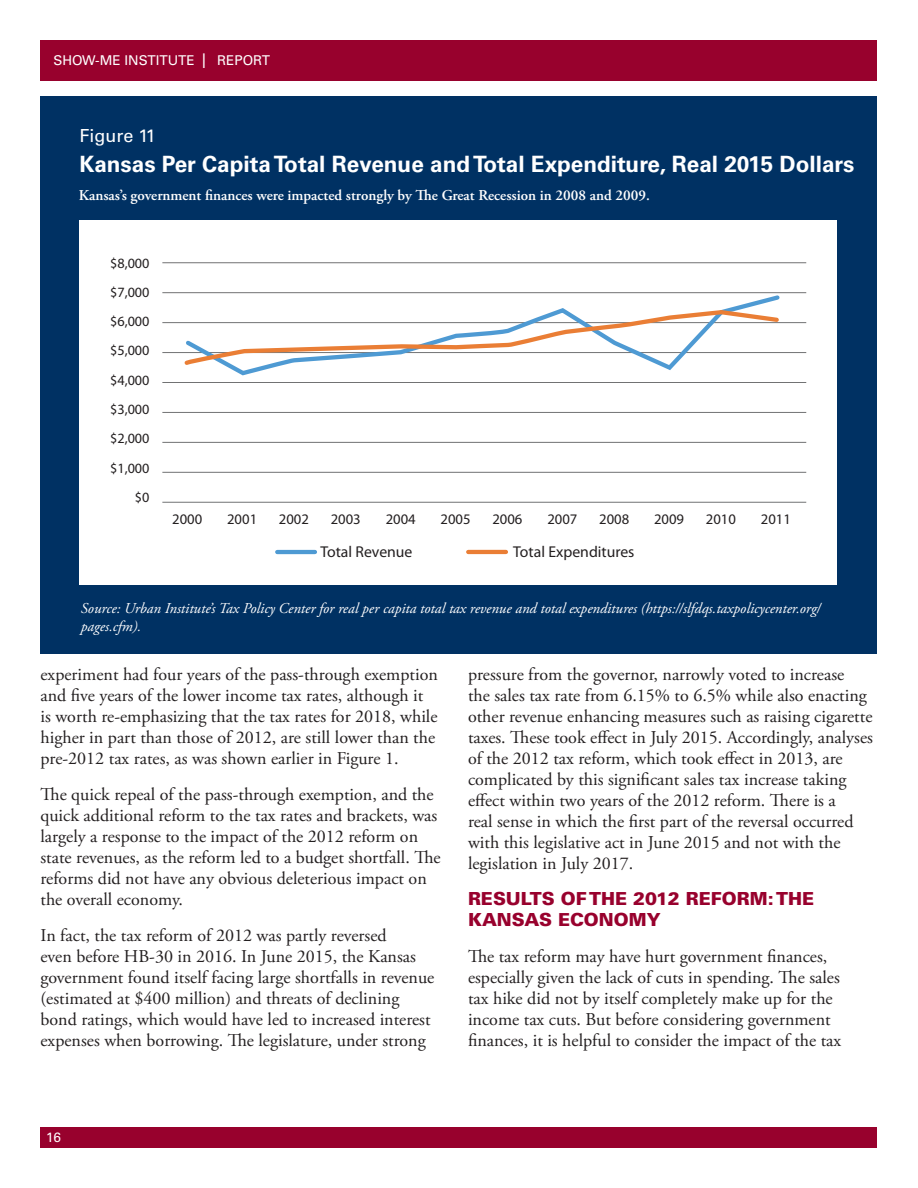
<style>
.page{position:relative;width:918px;height:1188px;background:#fff}
.page>*{position:absolute;margin:0;border:0;box-sizing:border-box;transform-origin:0 0}
.Pull_Quote_Left{font:700 22.5px "Univers LT Std";color:#fff}
.t1{font:18px/21px "Adobe Garamond Pro";color:#231f20}
.t2{font:900 18px/21px "Univers LT Std";color:#98012d}
.Pull_Quote_Left-2{font:18px "Univers LT Std";color:#fff}
.t3{font:15.75px "Myriad Pro";color:#231f20}
.Pull_Quote_Left-3{font:italic 15px/18px "Adobe Garamond Pro";color:#fff}
.Pull_Quote_Left-4{font:600 15px "Adobe Garamond Pro";color:#fff}
.t4{font:14.7px "Myriad Pro";color:#231f20}
.t5{font:14.25px/29.2px "Myriad Pro";color:#231f20;text-align:right}
.t6{font:13.5px "Univers LT Std";color:#fff}
.s1{font-size:20.25px}
</style>
<div class="page">
<div style="left:40px;top:40px;width:838px;height:41px;background:#98012d"></div>
<div style="left:40px;top:1127px;width:838px;height:21px;background:#98012d"></div>
<div style="left:40px;top:96px;width:838px;height:557px;background:#003163"></div>
<div style="left:79px;top:221px;width:758px;height:358px;background:#fff"></div>
<hr style="left:162px;top:262px;width:644px;height:1px;background:#717273">
<hr style="left:162px;top:292px;width:644px;height:1px;background:#717273">
<hr style="left:162px;top:322px;width:644px;height:1px;background:#717273">
<hr style="left:162px;top:352px;width:644px;height:1px;background:#717273">
<hr style="left:162px;top:382px;width:644px;height:1px;background:#717273">
<hr style="left:162px;top:412px;width:644px;height:1px;background:#717273">
<hr style="left:162px;top:442px;width:644px;height:1px;background:#717273">
<hr style="left:162px;top:472px;width:644px;height:1px;background:#717273">
<hr style="left:162px;top:502px;width:644px;height:1px;background:#717273">
<hr style="left:277px;top:550px;width:38px;height:4px;background:#4e9ad3">
<hr style="left:468px;top:550px;width:38px;height:4px;background:#ea7e35">
<svg style="left:182px;top:292px;width:601px;height:84px"></svg>
<svg style="left:181px;top:308px;width:601px;height:60px"></svg>
<p class="t6" style="left:54px;top:53px;width:218px">SHOW-ME INSTITUTE <span class="s1">I</span> REPORT</p>
<p class="Pull_Quote_Left-2" style="left:79px;top:125px;width:78px">Figure 11</p>
<p class="Pull_Quote_Left" style="left:79px;top:150px;width:777px">Kansas Per Capita Total Revenue and Total Expenditure, Real 2015 Dollars</p>
<p class="Pull_Quote_Left-4" style="left:79px;top:187px;width:573px">Kansas’s government finances were impacted strongly by The Great Recession in 2008 and 2009.</p>
<p class="t5" style="left:110px;top:248px;width:41px">$8,000 $7,000 $6,000 $5,000 $4,000 $3,000 $2,000 $1,000 $0</p>
<p class="t4" style="left:172px;top:510px;width:32px">2000</p>
<p class="t4" style="left:227px;top:510px;width:32px">2001</p>
<p class="t4" style="left:279px;top:510px;width:32px">2002</p>
<p class="t4" style="left:331px;top:510px;width:32px">2003</p>
<p class="t4" style="left:386px;top:510px;width:32px">2004</p>
<p class="t4" style="left:441px;top:510px;width:32px">2005</p>
<p class="t4" style="left:492px;top:510px;width:32px">2006</p>
<p class="t4" style="left:547px;top:510px;width:32px">2007</p>
<p class="t4" style="left:599px;top:510px;width:32px">2008</p>
<p class="t4" style="left:654px;top:510px;width:32px">2009</p>
<p class="t4" style="left:706px;top:510px;width:32px">2010</p>
<p class="t4" style="left:761px;top:510px;width:32px">2011</p>
<p class="t3" style="left:320px;top:542px;width:94px">Total Revenue</p>
<p class="t3" style="left:513px;top:542px;width:123px">Total Expenditures</p>
<p class="Pull_Quote_Left-3" style="left:81px;top:600px;width:741px">Source: Urban Institute’s Tax Policy Center for real per capita total tax revenue and total expenditures (https://slfdqs.taxpolicycenter.org/ pages.cfm).</p>
<p class="t1" style="left:40px;top:664px;width:399px">experiment had four years of the pass-through exemption and five years of the lower income tax rates, although it is worth re-emphasizing that the tax rates for 2018, while higher in part than those of 2012, are still lower than the pre-2012 tax rates, as was shown earlier in Figure 1.</p>
<p class="t1" style="left:40px;top:784px;width:402px">The quick repeal of the pass-through exemption, and the quick additional reform to the tax rates and brackets, was largely a response to the impact of the 2012 reform on state revenues, as the reform led to a budget shortfall. The reforms did not have any obvious deleterious impact on the overall economy.</p>
<p class="t1" style="left:40px;top:925px;width:395px">In fact, the tax reform of 2012 was partly reversed<br>even before HB-30 in 2016. In June 2015, the Kansas government found itself facing large shortfalls in revenue (estimated at $400 million) and threats of declining bond ratings, which would have led to increased interest expenses when borrowing. The legislature, under strong</p>
<p class="t1" style="left:468px;top:664px;width:406px">pressure from the governor, narrowly voted to increase<br>the sales tax rate from 6.15% to 6.5% while also enacting other revenue enhancing measures such as raising cigarette taxes. These took effect in July 2015. Accordingly, analyses of the 2012 tax reform, which took effect in 2013, are complicated by this significant sales tax increase taking effect within two years of the 2012 reform. There is a<br>real sense in which the first part of the reversal occurred with this legislative act in June 2015 and not with the legislation in July 2017.</p>
<p class="t2" style="left:468px;top:888px;width:348px">RESULTS OF THE 2012 REFORM: THE<br>KANSAS ECONOMY</p>
<p class="t1" style="left:468px;top:946px;width:375px">The tax reform may have hurt government finances, especially given the lack of cuts in spending. The sales tax hike did not by itself completely make up for the income tax cuts. But before considering government finances, it is helpful to consider the impact of the tax</p>
<p class="t6" style="left:46px;top:1129px;width:16px">16</p>
</div>
